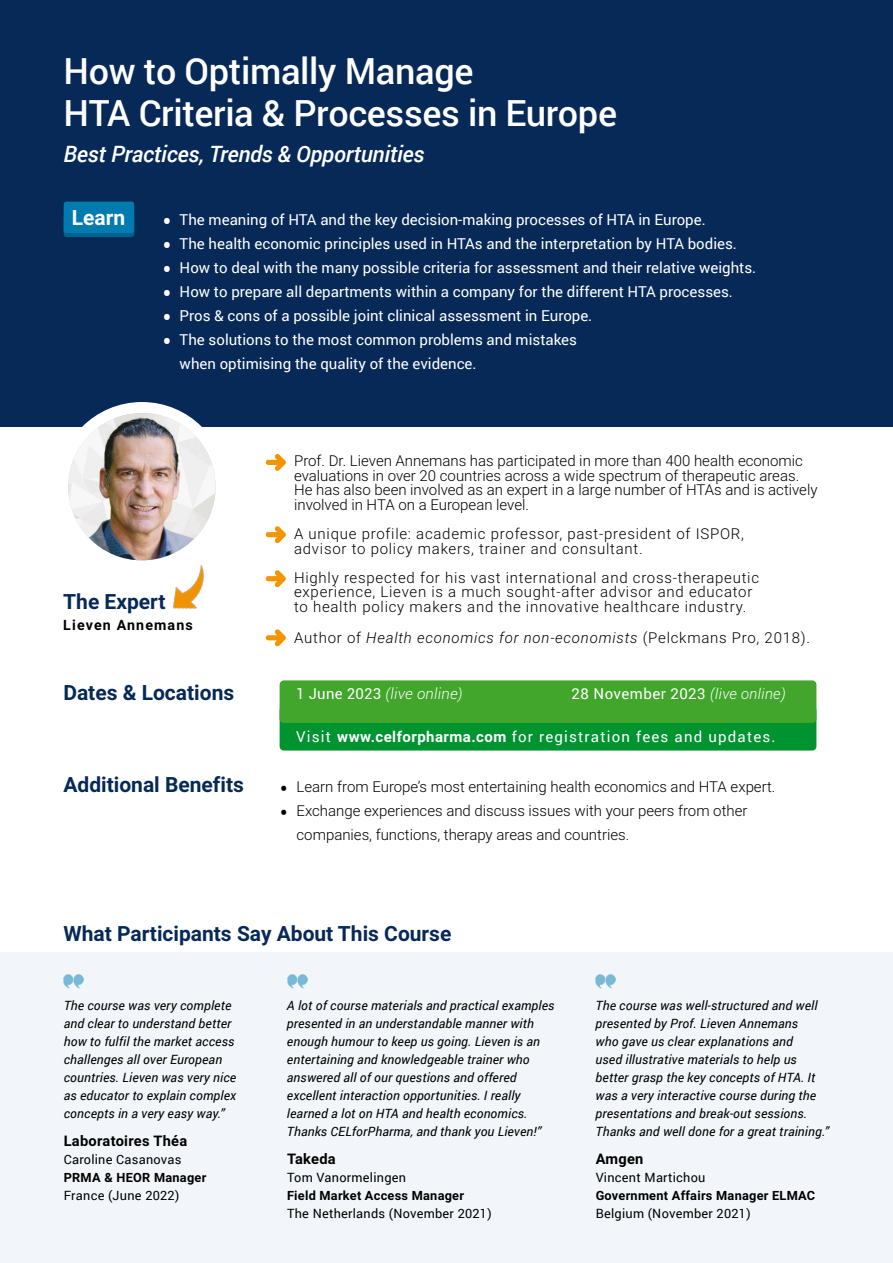
<style>
.page{position:relative;width:893px;height:1263px;background:#fff}
.page>*{position:absolute;margin:0;border:0;box-sizing:border-box;transform-origin:0 0}
.t1{font:500 36px/42px "Roboto";letter-spacing:-.01em;color:#fff}
.t2{font:italic 500 22.5px "Roboto";letter-spacing:-.01em;color:#fff}
.t3{font:700 21px "Roboto";color:#062957}
.t4{font:700 21px "Roboto";color:#fff}
.t5{font:15px/24px "Roboto";color:#fff}
.t6{font:300 15px/14.5px "Roboto";color:#000}
.t7{font:300 15px/14.5px "Roboto";letter-spacing:.05em;color:#000}
.t8{font:italic 300 15px "Roboto";letter-spacing:.05em;color:#000}
.t9{font:15px "Roboto";letter-spacing:.08em;color:#fff}
.t10{font:15px "Roboto";letter-spacing:.03em;color:#fff}
.t11{font:italic 300 15px "Roboto";letter-spacing:.015em;color:#fff}
.t12{font:700 14.7px "Roboto";letter-spacing:.02em;color:#000}
.t13{font:700 14.25px "Roboto";letter-spacing:.08em;color:#000}
.t14{font:italic 12.75px/18px "Roboto";letter-spacing:.01em;color:#000}
.t15{font:12.75px "Roboto";letter-spacing:.02em;color:#000}
.t16{font:700 12.75px "Roboto";letter-spacing:.02em;color:#000}
.s1{font-size:27px}
.s2{font-style:normal}
.s3{font-weight:300;font-style:italic}
.s4{font-weight:400;font-style:normal}
.s5{font-weight:700}
</style>
<div class="page">
<div style="left:0;top:0;width:893px;height:426px;background:#062957"></div>
<div style="left:0;top:952px;width:893px;height:311px;background:#f2f5fa"></div>
<div style="left:280px;top:706px;width:536px;height:44px;background:#009430;border-radius:4px"></div>
<div style="left:280px;top:680px;width:536px;height:43px;background:#41a62b;border-radius:4px"></div>
<div style="left:57px;top:402px;width:170px;height:169px;background:#fff;border-radius:50%"></div>
<img style="left:172px;top:564px;width:32px;height:45px">
<img style="left:68px;top:413px;width:148px;height:147px;border-radius:74px">
<div style="left:64px;top:215px;width:70px;height:22px;background:#00628d;border-radius:3px"></div>
<div style="left:64px;top:202px;width:70px;height:31px;background:#007bb0;border-radius:3px"></div>
<svg style="left:266px;top:454px;width:20px;height:17px"></svg>
<svg style="left:266px;top:526px;width:20px;height:17px"></svg>
<svg style="left:266px;top:570px;width:20px;height:17px"></svg>
<svg style="left:266px;top:629px;width:20px;height:17px"></svg>
<img style="left:64px;top:975px;width:20px;height:13px">
<img style="left:287px;top:975px;width:20px;height:13px">
<img style="left:596px;top:975px;width:20px;height:13px">
<h1 class="t1" style="left:63px;top:49px;width:555px">How to Optimally Manage<br>HTA Criteria &amp; Processes in Europe</h1>
<h2 class="t2" style="left:63px;top:138px;width:363px">Best Practices, Trends &amp; Opportunities</h2>
<h3 class="t4" style="left:72px;top:203px;width:55px">Learn</h3>
<p class="t5" style="left:163px;top:207px;width:545px"><span class="s1">•</span> The meaning of HTA and the key decision-making processes of HTA in Europe.</p>
<p class="t5" style="left:163px;top:231px;width:576px"><span class="s1">•</span> The health economic principles used in HTAs and the interpretation by HTA bodies.</p>
<p class="t5" style="left:163px;top:255px;width:595px"><span class="s1">•</span> How to deal with the many possible criteria for assessment and their relative weights.</p>
<p class="t5" style="left:163px;top:279px;width:572px"><span class="s1">•</span> How to prepare all departments within a company for the different HTA processes.</p>
<p class="t5" style="left:163px;top:303px;width:431px"><span class="s1">•</span> Pros &amp; cons of a possible joint clinical assessment in Europe.</p>
<p class="t5" style="left:180px;top:327px;width:399px;text-indent:-17px"><span class="s1">•</span> The solutions to the most common problems and mistakes when optimising the quality of the evidence.</p>
<h3 class="t3" style="left:63px;top:587px;width:104px">The Expert</h3>
<p class="t13" style="left:63px;top:615px;width:131px">Lieven Annemans</p>
<p class="t6" style="left:294px;top:453px;width:525px">Prof. Dr. Lieven Annemans has participated in more than 400 health economic evaluations in over 20 countries across a wide spectrum of therapeutic areas.<br>He has also been involved as an expert in a large number of HTAs and is actively involved in HTA on a European level.</p>
<p class="t7" style="left:294px;top:526px;width:451px">A unique profile: academic professor, past-president of ISPOR, advisor to policy makers, trainer and consultant.</p>
<p class="t7" style="left:294px;top:570px;width:466px">Highly respected for his vast international and cross-therapeutic experience, Lieven is a much sought-after advisor and educator to health policy makers and the innovative healthcare industry.</p>
<p class="t8" style="left:294px;top:627px;width:517px"><span class="s2">Author of</span> Health economics for non-economists <span class="s2">(Pelckmans Pro, 2018).</span></p>
<h3 class="t3" style="left:63px;top:678px;width:172px">Dates &amp; Locations</h3>
<p class="t10" style="left:572px;top:683px;width:216px">28 November 2023 <span class="s3">(live online)</span></p>
<p class="t11" style="left:296px;top:683px;width:168px"><span class="s4">1 June 2023</span> (live online)</p>
<p class="t9" style="left:296px;top:726px;width:481px">Visit <span class="s5">www.celforpharma.com</span> for registration fees and updates.</p>
<h3 class="t3" style="left:63px;top:770px;width:182px">Additional Benefits</h3>
<p class="t6" style="left:280px;top:778px;width:497px"><span class="s1">•</span> Learn from Europe’s most entertaining health economics and HTA expert.</p>
<p class="t6" style="left:297px;top:798px;width:452px;line-height:24px;text-indent:-17px"><span class="s1">•</span> Exchange experiences and discuss issues with your peers from other companies, functions, therapy areas and countries.</p>
<h3 class="t3" style="left:63px;top:918px;width:389px">What Participants Say About This Course</h3>
<p class="t14" style="left:64px;top:995px;width:174px">The course was very complete and clear to understand better how to fulfil the market access challenges all over European countries. Lieven was very nice as educator to explain complex concepts in a very easy way.”</p>
<p class="t12" style="left:64px;top:1130px;width:125px">Laboratoires Théa</p>
<p class="t15" style="left:64px;top:1150px;width:119px">Caroline Casanovas</p>
<p class="t16" style="left:64px;top:1168px;width:144px">PRMA &amp; HEOR Manager</p>
<p class="t15" style="left:64px;top:1186px;width:117px">France (June 2022)</p>
<p class="t14" style="left:287px;top:995px;width:269px">A lot of course materials and practical examples presented in an understandable manner with enough humour to keep us going. Lieven is an entertaining and knowledgeable trainer who answered all of our questions and offered excellent interaction opportunities. I really learned a lot on HTA and health economics.<br>Thanks CELforPharma, and thank you Lieven!”</p>
<p class="t12" style="left:287px;top:1148px;width:50px">Takeda</p>
<p class="t15" style="left:287px;top:1168px;width:121px">Tom Vanormelingen</p>
<p class="t16" style="left:287px;top:1186px;width:179px">Field Market Access Manager</p>
<p class="t15" style="left:287px;top:1204px;width:206px">The Netherlands (November 2021)</p>
<p class="t14" style="left:596px;top:995px;width:235px">The course was well-structured and well presented by Prof. Lieven Annemans<br>who gave us clear explanations and<br>used illustrative materials to help us better grasp the key concepts of HTA. It was a very interactive course during the presentations and break-out sessions.<br>Thanks and well done for a great training.”</p>
<p class="t12" style="left:596px;top:1148px;width:49px">Amgen</p>
<p class="t15" style="left:596px;top:1168px;width:111px">Vincent Martichou</p>
<p class="t16" style="left:596px;top:1186px;width:221px">Government Affairs Manager ELMAC</p>
<p class="t15" style="left:596px;top:1204px;width:156px">Belgium (November 2021)</p>
</div>
